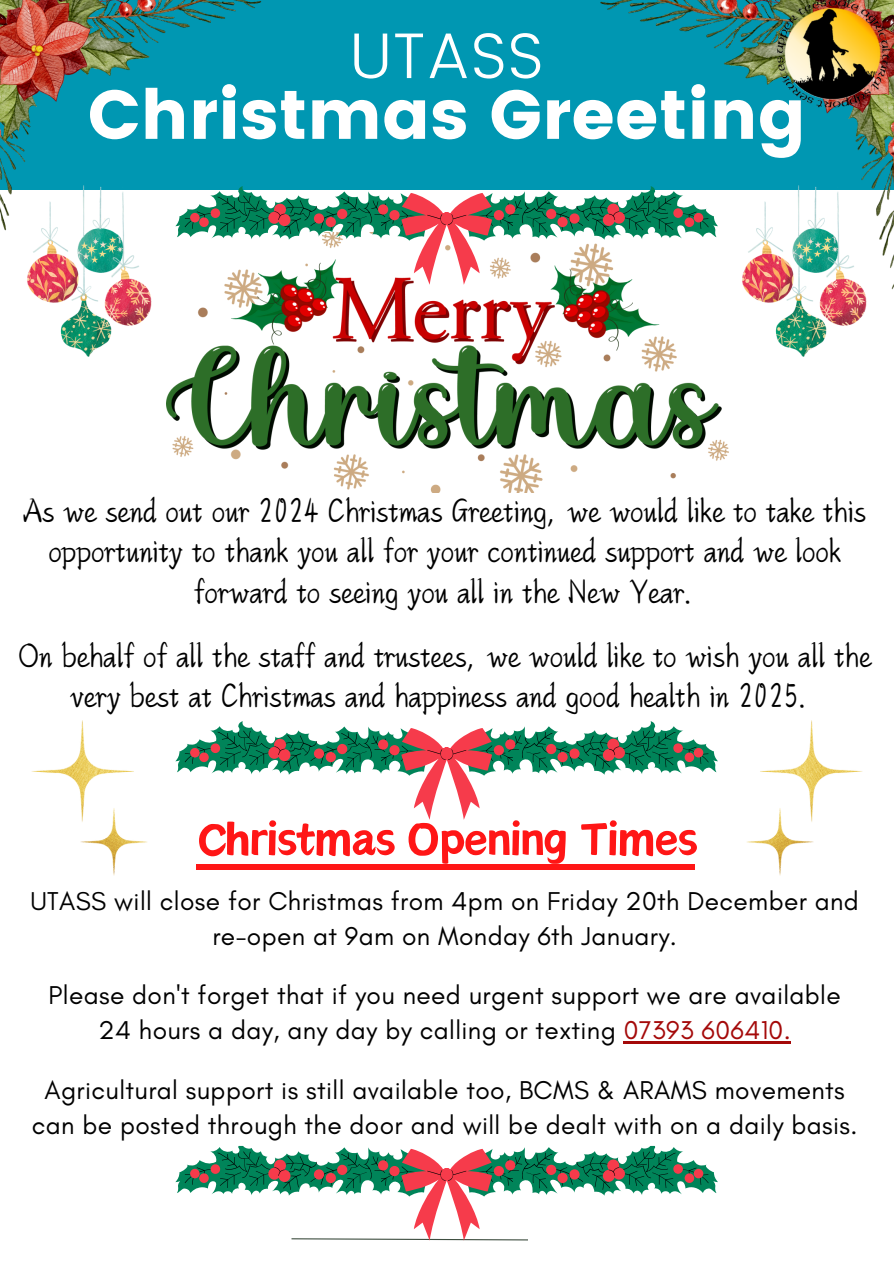
<style>
.page{position:relative;width:894px;height:1264px;background:#fff}
.page>*{position:absolute;margin:0;border:0;box-sizing:border-box;transform-origin:0 0}
.t1{font:69px "Poppins";color:#fff}
.t2{font:300 64.5px "Poppins";color:#fff}
.t3{font:57.3px "Canva Sword Like Dream";letter-spacing:-.03em;color:#ff1616}
.t4{font:39.75px/40.5px "Canva Xing Kai Latin";letter-spacing:-.02em;color:#000;text-align:center}
.t5{font:26.25px/34.8px "Glacial Indifference";letter-spacing:.015em;color:#010101;text-align:center}
.s1{color:#a40909}
</style>
<div class="page">
<div style="left:0;top:0;width:893px;height:190px;background:#0097b2"></div>
<img style="left:600px;top:0;width:293px;height:290px">
<img style="left:777px;top:0;width:113px;height:109px">
<img style="left:0;top:0;width:262px;height:231px">
<img style="left:166px;top:232px;width:561px;height:256px">
<svg style="left:190px;top:241px;width:513px;height:44px"></svg>
<svg style="left:175px;top:186px;width:542px;height:55px"></svg>
<svg style="left:408px;top:775px;width:77px;height:44px"></svg>
<svg style="left:175px;top:721px;width:542px;height:54px"></svg>
<svg style="left:291px;top:1196px;width:237px;height:44px"></svg>
<svg style="left:175px;top:1145px;width:542px;height:51px"></svg>
<img style="left:26px;top:186px;width:127px;height:171px">
<img style="left:740px;top:186px;width:127px;height:171px">
<img style="left:31px;top:721px;width:116px;height:154px">
<div style="left:196px;top:864px;width:499px;height:5px;background:#ff1616"></div>
<hr style="left:623px;top:1041px;width:167px;height:2px;background:#a40909">
<img style="left:747px;top:721px;width:115px;height:154px">
<p class="t2" style="left:349px;top:18px;width:196px">UTASS</p>
<p class="t1" style="left:88px;top:75px;width:719px">Christmas Greeting</p>
<h3 class="t4" style="left:23px;top:489px;width:844px">As we send out our 2024 Christmas Greeting, we would like to take this opportunity to thank you all for your continued support and we look forward to seeing you all in the New Year.</h3>
<h3 class="t4" style="left:18px;top:634px;width:855px">On behalf of all the staff and trustees, we would like to wish you all the very best at Christmas and happiness and good health in 2025.</h3>
<p class="t3" style="left:196px;top:812px;width:502px">Christmas Opening Times</p>
<h1 class="t5" style="left:30px;top:883px;width:829px">UTASS will close for Christmas from 4pm on Friday 20th December and re-open at 9am on Monday 6th January.</h1>
<p class="t5" style="left:49px;top:977px;width:793px">Please don't forget that if you need urgent support we are available<br>24 hours a day, any day by calling or texting <span class="s1">07393 606410.</span></p>
<p class="t5" style="left:32px;top:1072px;width:826px">Agricultural support is still available too, BCMS &amp; ARAMS movements can be posted through the door and will be dealt with on a daily basis.</p>
</div>
